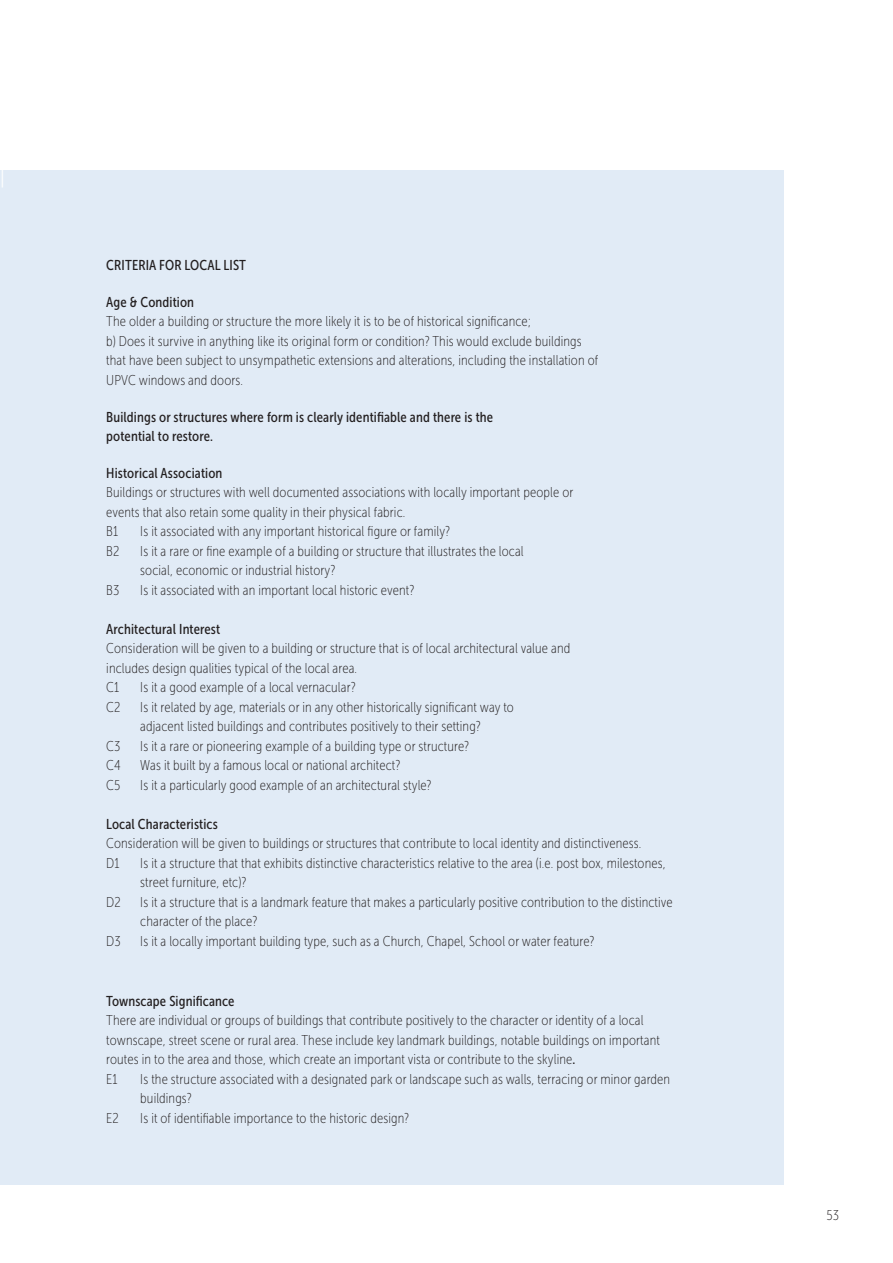
<style>
.page{position:relative;width:893px;height:1263px;background:#fff}
.page>*{position:absolute;margin:0;border:0;box-sizing:border-box;transform-origin:0 0}
.t1{font:18px "Minion Pro";color:#fff}
.TEXT_INDENT_8MM{font:14.25px/19.5px "Museo Sans Cond 100";letter-spacing:.01em;color:#231f20}
.TEXT_INDENT_8MM-2{font:14.25px "Museo Sans Cond 500";letter-spacing:.01em;color:#231f20}
.s1{font-family:"Museo Sans Cond 500"}
</style>
<div class="page">
<div style="left:0;top:170px;width:783px;height:1014px;background:#e1ebf6"></div>
<p class="t1" style="left:0;top:165px;width:6px">|</p>
<p class="TEXT_INDENT_8MM-2" style="left:106px;top:257px;width:141px">CRITERIA FOR LOCAL LIST</p>
<p class="TEXT_INDENT_8MM-2" style="left:106px;top:294px;width:89px">Age &amp; Condition</p>
<p class="TEXT_INDENT_8MM" style="left:106px;top:312px;width:426px">The older a building or structure the more likely it is to be of historical significance;</p>
<p class="TEXT_INDENT_8MM" style="left:106px;top:331px;width:477px">b) Does it survive in anything like its original form or condition? This would exclude buildings</p>
<p class="TEXT_INDENT_8MM" style="left:106px;top:351px;width:493px">that have been subject to unsympathetic extensions and alterations, including the installation of</p>
<p class="TEXT_INDENT_8MM" style="left:106px;top:370px;width:138px">UPVC windows and doors.</p>
<p class="TEXT_INDENT_8MM-2" style="left:106px;top:409px;width:388px">Buildings or structures where form is clearly identifiable and there is the</p>
<p class="TEXT_INDENT_8MM-2" style="left:106px;top:428px;width:108px">potential to restore.</p>
<p class="TEXT_INDENT_8MM-2" style="left:106px;top:465px;width:118px">Historical Association</p>
<p class="TEXT_INDENT_8MM" style="left:106px;top:483px;width:469px">Buildings or structures with well documented associations with locally important people or</p>
<p class="TEXT_INDENT_8MM" style="left:106px;top:502px;width:300px">events that also retain some quality in their physical fabric.</p>
<p class="TEXT_INDENT_8MM" style="left:106px;top:522px;width:14px">B1</p>
<p class="TEXT_INDENT_8MM" style="left:140px;top:522px;width:311px">Is it associated with any important historical figure or family?</p>
<p class="TEXT_INDENT_8MM" style="left:106px;top:541px;width:15px">B2</p>
<p class="TEXT_INDENT_8MM" style="left:140px;top:541px;width:385px">Is it a rare or fine example of a building or structure that illustrates the local</p>
<p class="TEXT_INDENT_8MM" style="left:140px;top:561px;width:196px">social, economic or industrial history?</p>
<p class="TEXT_INDENT_8MM" style="left:106px;top:580px;width:15px">B3</p>
<p class="TEXT_INDENT_8MM" style="left:140px;top:580px;width:276px">Is it associated with an important local historic event?</p>
<p class="TEXT_INDENT_8MM-2" style="left:106px;top:621px;width:115px">Architectural Interest</p>
<p class="TEXT_INDENT_8MM" style="left:106px;top:639px;width:465px">Consideration will be given to a building or structure that is of local architectural value and</p>
<p class="TEXT_INDENT_8MM" style="left:106px;top:658px;width:252px">includes design qualities typical of the local area.</p>
<p class="TEXT_INDENT_8MM" style="left:106px;top:678px;width:15px">C1</p>
<p class="TEXT_INDENT_8MM" style="left:140px;top:678px;width:217px">Is it a good example of a local vernacular?</p>
<p class="TEXT_INDENT_8MM" style="left:106px;top:697px;width:16px">C2</p>
<p class="TEXT_INDENT_8MM" style="left:140px;top:697px;width:375px">Is it related by age, materials or in any other historically significant way to</p>
<p class="TEXT_INDENT_8MM" style="left:140px;top:717px;width:342px">adjacent listed buildings and contributes positively to their setting?</p>
<p class="TEXT_INDENT_8MM" style="left:106px;top:736px;width:16px">C3</p>
<p class="TEXT_INDENT_8MM" style="left:140px;top:736px;width:330px">Is it a rare or pioneering example of a building type or structure?</p>
<p class="TEXT_INDENT_8MM" style="left:106px;top:756px;width:16px">C4</p>
<p class="TEXT_INDENT_8MM" style="left:140px;top:756px;width:262px">Was it built by a famous local or national architect?</p>
<p class="TEXT_INDENT_8MM" style="left:106px;top:775px;width:16px">C5</p>
<p class="TEXT_INDENT_8MM" style="left:140px;top:775px;width:293px">Is it a particularly good example of an architectural style?</p>
<p class="TEXT_INDENT_8MM-2" style="left:106px;top:816px;width:113px">Local Characteristics</p>
<p class="TEXT_INDENT_8MM" style="left:106px;top:834px;width:537px">Consideration will be given to buildings or structures that contribute to local identity and distinctiveness.</p>
<p class="TEXT_INDENT_8MM" style="left:106px;top:853px;width:15px">D1</p>
<p class="TEXT_INDENT_8MM" style="left:140px;top:853px;width:527px">Is it a structure that that exhibits distinctive characteristics relative to the area (i.e. post box, milestones, street furniture, etc)?</p>
<p class="TEXT_INDENT_8MM" style="left:106px;top:892px;width:16px">D2</p>
<p class="TEXT_INDENT_8MM" style="left:140px;top:892px;width:534px">Is it a structure that is a landmark feature that makes a particularly positive contribution to the distinctive character of the place?</p>
<p class="TEXT_INDENT_8MM" style="left:106px;top:931px;width:16px">D3</p>
<p class="TEXT_INDENT_8MM" style="left:140px;top:931px;width:456px">Is it a locally important building type, such as a Church, Chapel, School or water feature?</p>
<p class="TEXT_INDENT_8MM-2" style="left:106px;top:993px;width:130px">Townscape Significance</p>
<p class="TEXT_INDENT_8MM" style="left:106px;top:1011px;width:539px">There are individual or groups of buildings that contribute positively to the character or identity of a local</p>
<p class="TEXT_INDENT_8MM" style="left:106px;top:1030px;width:555px">townscape, street scene or rural area. These include key landmark buildings, notable buildings on important</p>
<p class="TEXT_INDENT_8MM" style="left:106px;top:1050px;width:470px">routes in to the area and those, which create an important vista or contribute to the skyline<span class="s1">.</span></p>
<p class="TEXT_INDENT_8MM" style="left:106px;top:1069px;width:13px">E1</p>
<p class="TEXT_INDENT_8MM" style="left:140px;top:1069px;width:531px">Is the structure associated with a designated park or landscape such as walls, terracing or minor garden buildings?</p>
<p class="TEXT_INDENT_8MM" style="left:106px;top:1108px;width:14px">E2</p>
<p class="TEXT_INDENT_8MM" style="left:140px;top:1108px;width:270px">Is it of identifiable importance to the historic design?</p>
<p class="TEXT_INDENT_8MM" style="left:826px;top:1205px;width:14px">53</p>
</div>
